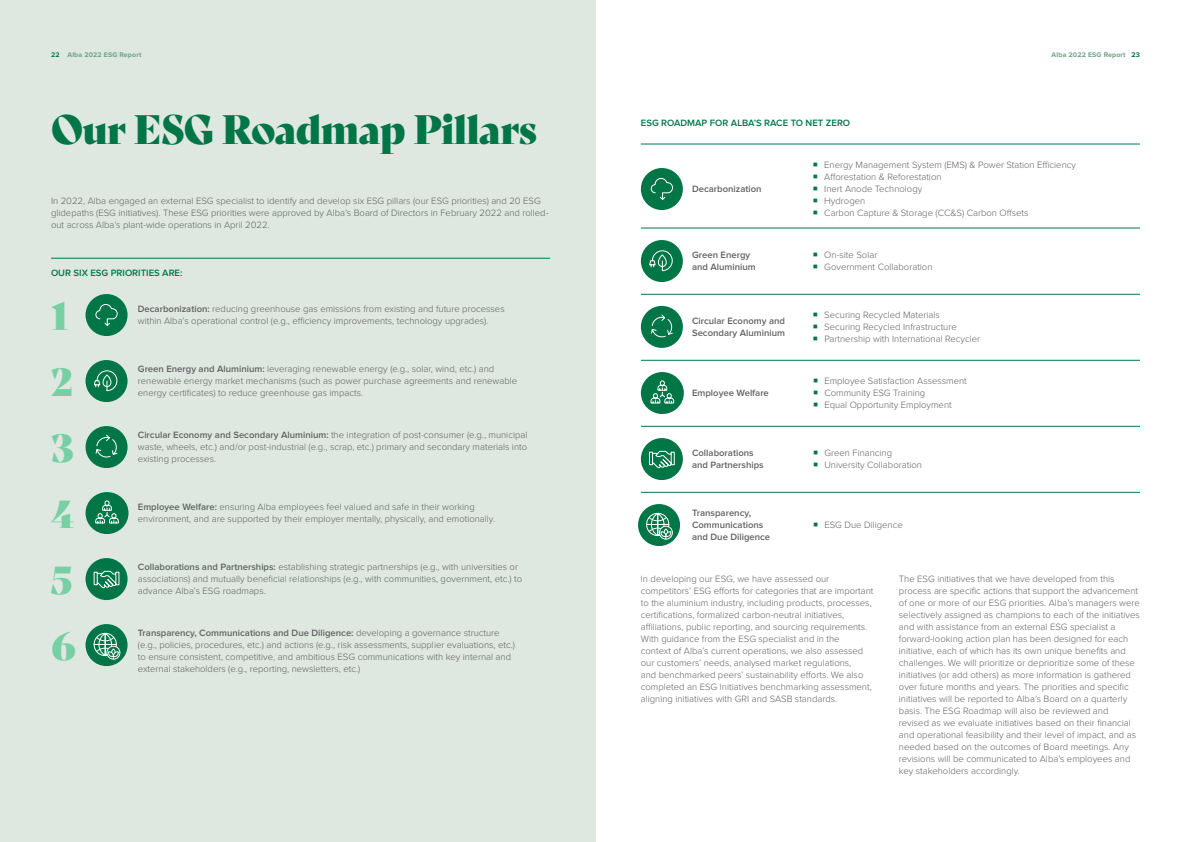
<style>
.page{position:relative;width:1191px;height:842px;background:#fff}
.page>*{position:absolute;margin:0;border:0;box-sizing:border-box;transform-origin:0 0}
.t1{font:40px "Bely Display";letter-spacing:-.02em;color:#007647}
.t2{font:38px "Bely Display";color:#76d0a4}
.t3{font:300 9.5px/12px "Proxima Nova";color:#616163}
.t4{font:600 9.5px/12px "Proxima Nova";color:#616163}
.t5{font:600 9.5px "Proxima Nova";color:#007647}
.t6{font:700 7px "Proxima Nova";letter-spacing:.02em;color:#6ea386}
.s1{color:#fff}
.s2{color:#007647}
.s3{font-weight:600}
</style>
<div class="page">
<div style="left:0;top:0;width:595px;height:842px;background:#dee7e0"></div>
<div style="left:86px;top:360px;width:42px;height:42px;background:#007647;border-radius:50%"></div>
<svg style="left:93px;top:370px;width:25px;height:22px"></svg>
<div style="left:86px;top:426px;width:42px;height:42px;background:#007647;border-radius:50%"></div>
<svg style="left:95px;top:434px;width:23px;height:24px"></svg>
<div style="left:86px;top:294px;width:42px;height:42px;background:#007647;border-radius:50%"></div>
<svg style="left:95px;top:304px;width:23px;height:22px"></svg>
<div style="left:86px;top:492px;width:42px;height:42px;background:#007647;border-radius:50%"></div>
<svg style="left:95px;top:500px;width:24px;height:24px"></svg>
<div style="left:86px;top:558px;width:42px;height:42px;background:#007647;border-radius:50%"></div>
<svg style="left:93px;top:570px;width:27px;height:19px"></svg>
<div style="left:86px;top:624px;width:42px;height:42px;background:#007647;border-radius:50%"></div>
<div style="left:106px;top:646px;width:14px;height:14px;border:1px solid #fff;border-radius:50%"></div>
<svg style="left:93px;top:632px;width:26px;height:27px"></svg>
<hr style="left:51px;top:258px;width:499px;height:1px;background:#007647">
<div style="left:641px;top:240px;width:42px;height:42px;background:#007647;border-radius:50%"></div>
<svg style="left:649px;top:250px;width:24px;height:22px"></svg>
<div style="left:641px;top:306px;width:42px;height:42px;background:#007647;border-radius:50%"></div>
<svg style="left:651px;top:314px;width:22px;height:24px"></svg>
<div style="left:641px;top:168px;width:42px;height:42px;background:#007647;border-radius:50%"></div>
<svg style="left:650px;top:178px;width:23px;height:22px"></svg>
<div style="left:641px;top:372px;width:43px;height:42px;background:#007647;border-radius:50%"></div>
<svg style="left:650px;top:380px;width:24px;height:24px"></svg>
<div style="left:641px;top:438px;width:42px;height:42px;background:#007647;border-radius:50%"></div>
<svg style="left:649px;top:450px;width:26px;height:19px"></svg>
<div style="left:638px;top:504px;width:42px;height:42px;background:#007647;border-radius:50%"></div>
<div style="left:659px;top:526px;width:14px;height:14px;border:1px solid #fff;border-radius:50%"></div>
<svg style="left:646px;top:512px;width:26px;height:27px"></svg>
<hr style="left:641px;top:144px;width:499px;height:1px;background:#007647">
<hr style="left:641px;top:228px;width:499px;height:1px;background:#007647">
<hr style="left:641px;top:294px;width:499px;height:1px;background:#007647">
<hr style="left:641px;top:360px;width:499px;height:1px;background:#007647">
<hr style="left:641px;top:426px;width:499px;height:1px;background:#007647">
<hr style="left:641px;top:492px;width:499px;height:1px;background:#007647">
<p class="t6" style="left:51px;top:49px;width:92px"><span class="s1">22</span> Alba 2022 ESG Report</p>
<p class="t6" style="left:1051px;top:49px;width:90px">Alba 2022 ESG Report <span class="s2">23</span></p>
<h1 class="t1" style="left:51px;top:97px;width:487px">Our ESG Roadmap Pillars</h1>
<p class="t3" style="left:51px;top:194px;width:499px">In 2022, Alba engaged an external ESG specialist to identify and develop six ESG pillars (our ESG priorities) and 20 ESG glidepaths (ESG initiatives). These ESG priorities were approved by Alba’s Board of Directors in February 2022 and rolled&shy;out across Alba’s plant-wide operations in April 2022.</p>
<p class="t5" style="left:51px;top:267px;width:133px">OUR SIX ESG PRIORITIES ARE:</p>
<h2 class="t2" style="left:51px;top:286px;width:19px">1</h2>
<p class="t3" style="left:138px;top:302px;width:368px"><span class="s3">Decarbonization:</span> reducing greenhouse gas emissions from existing and future processes within Alba’s operational control (e.g., efficiency improvements, technology upgrades).</p>
<h2 class="t2" style="left:51px;top:352px;width:23px">2</h2>
<p class="t3" style="left:138px;top:362px;width:381px"><span class="s3">Green Energy and Aluminium:</span> leveraging renewable energy (e.g., solar, wind, etc.) and renewable energy market mechanisms (such as power purchase agreements and renewable energy certificates) to reduce greenhouse gas impacts.</p>
<h2 class="t2" style="left:51px;top:418px;width:24px">3</h2>
<p class="t3" style="left:138px;top:428px;width:391px;text-align:justify"><span class="s3">Circular Economy and Secondary Aluminium:</span> the integration of post-consumer (e.g., municipal waste, wheels, etc.) and/or post-industrial (e.g., scrap, etc.) primary and secondary materials into existing processes.</p>
<h2 class="t2" style="left:51px;top:484px;width:25px">4</h2>
<p class="t3" style="left:138px;top:500px;width:359px"><span class="s3">Employee Welfare:</span> ensuring Alba employees feel valued and safe in their working environment, and are supported by their employer mentally, physically, and emotionally.</p>
<h2 class="t2" style="left:51px;top:550px;width:23px">5</h2>
<p class="t3" style="left:138px;top:560px;width:386px"><span class="s3">Collaborations and Partnerships:</span> establishing strategic partnerships (e.g., with universities or associations) and mutually beneficial relationships (e.g., with communities, government, etc.) to advance Alba’s ESG roadmaps.</p>
<h2 class="t2" style="left:51px;top:616px;width:26px">6</h2>
<p class="t3" style="left:138px;top:626px;width:378px"><span class="s3">Transparency, Communications and Due Diligence:</span> developing a governance structure (e.g., policies, procedures, etc.) and actions (e.g., risk assessments, supplier evaluations, etc.) to ensure consistent, competitive, and ambitious ESG communications with key internal and external stakeholders (e.g., reporting, newsletters, etc.)</p>
<p class="t5" style="left:641px;top:117px;width:211px">ESG ROADMAP FOR ALBA’S RACE TO NET ZERO</p>
<p class="t3" style="left:824px;top:158px;width:253px">Energy Management System (EMS) &amp; Power Station Efficiency Afforestation &amp; Reforestation<br>Inert Anode Technology<br>Hydrogen<br>Carbon Capture &amp; Storage (CC&amp;S) Carbon Offsets</p>
<p class="t3" style="left:824px;top:248px;width:110px">On-site Solar<br>Government Collaboration</p>
<p class="t4" style="left:692px;top:183px;width:71px">Decarbonization</p>
<p class="t4" style="left:692px;top:249px;width:65px">Green Energy and Aluminium</p>
<p class="t3" style="left:824px;top:308px;width:157px">Securing Recycled Materials<br>Securing Recycled Infrastructure<br>Partnership with International Recycler</p>
<p class="t3" style="left:824px;top:374px;width:144px">Employee Satisfaction Assessment<br>Community ESG Training<br>Equal Opportunity Employment</p>
<p class="t3" style="left:824px;top:446px;width:99px">Green Financing<br>University Collaboration</p>
<p class="t4" style="left:692px;top:315px;width:95px">Circular Economy and<br>Secondary Aluminium</p>
<p class="t4" style="left:692px;top:387px;width:78px">Employee Welfare</p>
<p class="t4" style="left:692px;top:447px;width:73px">Collaborations and Partnerships</p>
<p class="t4" style="left:692px;top:507px;width:80px">Transparency,<br>Communications and Due Diligence</p>
<p class="t3" style="left:641px;top:572px;width:234px">In developing our ESG, we have assessed our competitors’ ESG efforts for categories that are important to the aluminium industry, including products, processes, certifications, formalized carbon-neutral initiatives, affiliations, public reporting, and sourcing requirements.<br>With guidance from the ESG specialist and in the<br>context of Alba’s current operations, we also assessed our customers’ needs, analysed market regulations,<br>and benchmarked peers’ sustainability efforts. We also completed an ESG Initiatives benchmarking assessment, aligning initiatives with GRI and SASB standards.</p>
<p class="t3" style="left:899px;top:572px;width:242px">The ESG initiatives that we have developed from this process are specific actions that support the advancement of one or more of our ESG priorities. Alba’s managers were selectively assigned as champions to each of the initiatives and with assistance from an external ESG specialist a forward-looking action plan has been designed for each initiative, each of which has its own unique benefits and challenges. We will prioritize or deprioritize some of these initiatives (or add others) as more information is gathered over future months and years. The priorities and specific initiatives will be reported to Alba’s Board on a quarterly basis. The ESG Roadmap will also be reviewed and revised as we evaluate initiatives based on their financial and operational feasibility and their level of impact, and as needed based on the outcomes of Board meetings. Any revisions will be communicated to Alba’s employees and key stakeholders accordingly.</p>
<p class="t3" style="left:824px;top:518px;width:80px">ESG Due Diligence</p>
</div>
